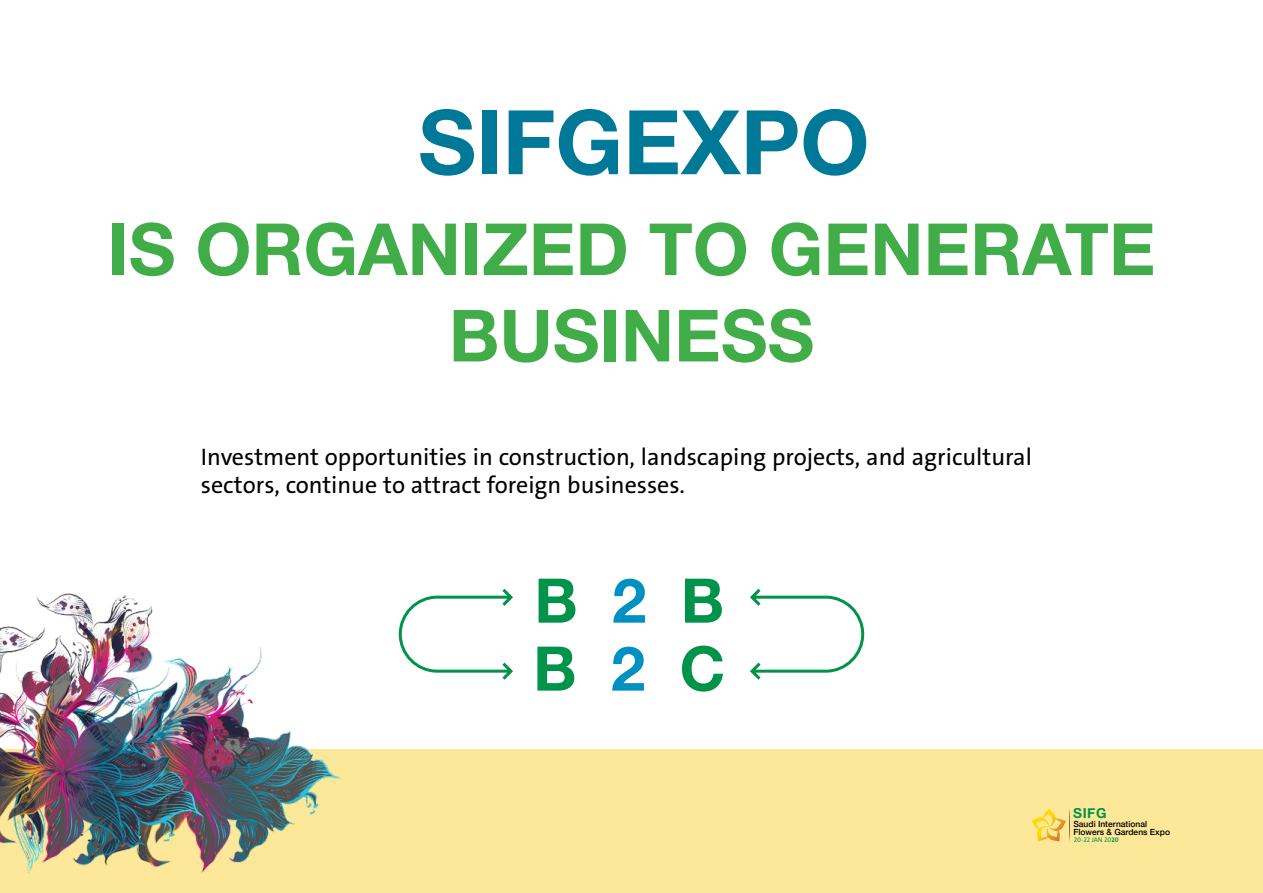
<style>
.page{position:relative;width:1263px;height:893px;background:#fff}
.page>*{position:absolute;margin:0;border:0;box-sizing:border-box;transform-origin:0 0}
.t1{font:700 89.25px "Helvetica Neue";color:#007897}
.t2{font:700 72px/86.4px "Helvetica Neue";color:#41ad49;text-align:center}
.t3{font:24px/28.8px "The Sans";color:#000}
.t4{font:700 13.8px "Helvetica Neue";color:#009349}
.t5{font:500 8.55px/7.8px "Helvetica Neue";color:#000}
.t6{font:6.75px "The Sans";color:#009349}
.s1{font-weight:700}
</style>
<div class="page">
<svg style="left:539px;top:579px;width:34px;height:7px"></svg>
<svg style="left:616px;top:579px;width:28px;height:7px"></svg>
<svg style="left:685px;top:579px;width:35px;height:7px"></svg>
<svg style="left:537px;top:683px;width:37px;height:8px"></svg>
<svg style="left:612px;top:683px;width:32px;height:8px"></svg>
<svg style="left:686px;top:683px;width:34px;height:9px"></svg>
<svg style="left:398px;top:586px;width:467px;height:97px"></svg>
<div style="left:0;top:750px;width:1263px;height:143px;background:#fde899"></div>
<img style="left:0;top:593px;width:349px;height:281px">
<svg style="left:1031px;top:808px;width:39px;height:34px"></svg>
<h1 class="t1" style="left:418px;top:72px;width:453px">SIFGEXPO</h1>
<h2 class="t2" style="left:107px;top:208px;width:1049px">IS ORGANIZED TO GENERATE<br>BUSINESS</h2>
<p class="t3" style="left:201px;top:442px;width:833px">Investment opportunities in construction, landscaping projects, and agricultural sectors, continue to attract foreign businesses.</p>
<p class="t4" style="left:1073px;top:803px;width:35px">SIFG</p>
<p class="t5" style="left:1073px;top:819px;width:98px">Saudi International<br>Flowers &amp; Gardens Expo</p>
<p class="t6" style="left:1074px;top:835px;width:46px">20-22 JAN 20<span class="s1">20</span></p>
</div>
